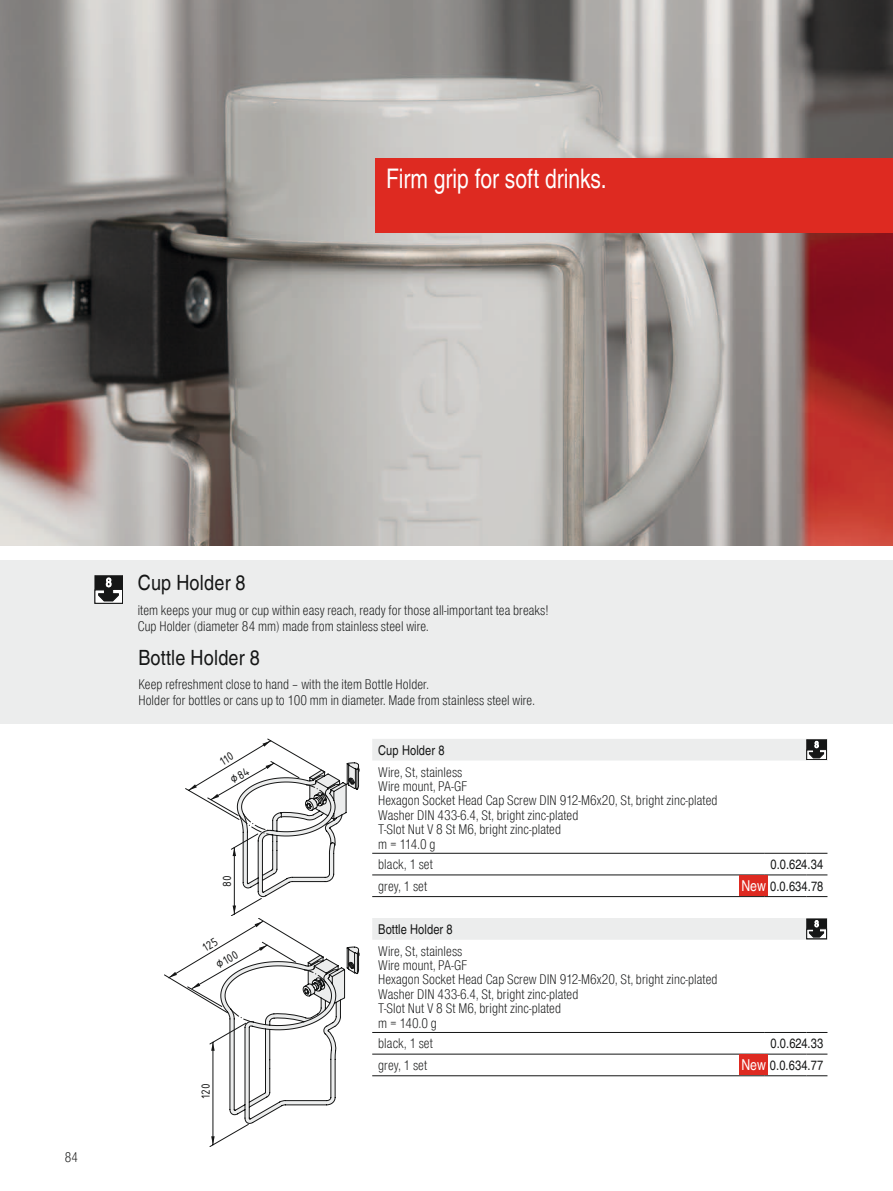
<style>
.page{position:relative;width:893px;height:1191px;background:#fff}
.page>*{position:absolute;margin:0;border:0;box-sizing:border-box;transform-origin:0 0}
.t1{font:27px "Nimbus Item Reg Con";color:#fff;scale:.95 1}
.t2{font:21px "Nimbus Item Reg Con";letter-spacing:.01em;color:#151616;scale:1.05 1}
.t3{font:15px "Nimbus Item Reg Con";letter-spacing:-.005em;color:#fff}
.t4{font:13.5px/14.4px "Nimbus Item Lig Con";letter-spacing:.005em;color:#151616;scale:.96 1}
.t5{font:13.5px "Nimbus Item Reg Con";letter-spacing:.005em;color:#151616}
.t6{font:13.5px "Nimbus Item Lig Con";letter-spacing:.005em;color:#151616;scale:.95 1}
.t7{font:12.75px "ISOCPEUR";color:#151616}
</style>
<div class="page">
<div style="left:0;top:560px;width:893px;height:164px;background:#eceded"></div>
<div style="left:95px;top:575px;width:28px;height:28px;border:1px solid #151616"></div>
<img style="left:0;top:0;width:893px;height:545px">
<hr style="left:372px;top:1053px;width:393px;height:1px;background:#151616">
<hr style="left:765px;top:1053px;width:41px;height:1px;background:#151616">
<svg style="left:806px;top:1053px;width:21px;height:1px"></svg>
<hr style="left:372px;top:1075px;width:393px;height:1px;background:#151616">
<hr style="left:765px;top:1075px;width:41px;height:1px;background:#151616">
<svg style="left:806px;top:1075px;width:21px;height:1px"></svg>
<hr style="left:372px;top:1032px;width:393px;height:1px;background:#151616">
<hr style="left:765px;top:1032px;width:41px;height:1px;background:#151616">
<svg style="left:806px;top:1032px;width:21px;height:1px"></svg>
<hr style="left:372px;top:874px;width:393px;height:1px;background:#151616">
<hr style="left:765px;top:874px;width:41px;height:1px;background:#151616">
<svg style="left:806px;top:874px;width:21px;height:1px"></svg>
<hr style="left:372px;top:896px;width:393px;height:1px;background:#151616">
<hr style="left:765px;top:896px;width:41px;height:1px;background:#151616">
<svg style="left:806px;top:896px;width:21px;height:1px"></svg>
<hr style="left:372px;top:853px;width:393px;height:1px;background:#151616">
<hr style="left:765px;top:853px;width:41px;height:1px;background:#151616">
<svg style="left:806px;top:853px;width:21px;height:1px"></svg>
<div style="left:740px;top:1054px;width:28px;height:21px;background:#de2a21"></div>
<div style="left:740px;top:875px;width:28px;height:20px;background:#de2a21"></div>
<div style="left:376px;top:158px;width:517px;height:75px;background:#de2a21"></div>
<svg style="left:95px;top:577px;width:28px;height:26px"></svg>
<div style="left:372px;top:918px;width:456px;height:21px;background:#eceded"></div>
<div style="left:372px;top:739px;width:456px;height:21px;background:#eceded"></div>
<svg style="left:164px;top:739px;width:195px;height:407px"></svg>
<h1 class="t1" style="left:386px;top:163px;width:234px">Firm grip for soft drinks.</h1>
<p class="t6" style="left:65px;top:1149px;width:16px">84</p>
<h2 class="t2" style="left:138px;top:570px;width:104px">Cup Holder 8</h2>
<p class="t4" style="left:138px;top:602px;width:429px;line-height:16.2px">item keeps your mug or cup within easy reach, ready for those all-important tea breaks!<br>Cup Holder (diameter 84 mm) made from stainless steel wire.</p>
<h2 class="t2" style="left:138px;top:644px;width:117px">Bottle Holder 8</h2>
<p class="t4" style="left:138px;top:676px;width:414px;line-height:16.2px">Keep refreshment close to hand – with the item Bottle Holder.<br>Holder for bottles or cans up to 100 mm in diameter. Made from stainless steel wire.</p>
<p class="t7" style="left:219px;top:887px;width:13px;rotate:-90deg">80</p>
<p class="t7" style="left:213px;top:958px;width:25px;rotate:-30deg">Ø100</p>
<p class="t7" style="left:198px;top:1099px;width:17px;rotate:-90deg">120</p>
<p class="t5" style="left:378px;top:741px;width:68px">Cup Holder 8</p>
<p class="t4" style="left:378px;top:765px;width:355px">Wire, St, stainless<br>Wire mount, PA-GF<br>Hexagon Socket Head Cap Screw DIN 912-M6x20, St, bright zinc-plated Washer DIN 433-6.4, St, bright zinc-plated<br>T-Slot Nut V 8 St M6, bright zinc-plated<br>m = 114.0 g</p>
<p class="t4" style="left:378px;top:857px;width:59px">black, 1 set</p>
<p class="t5" style="left:770px;top:856px;width:54px">0.0.624.34</p>
<p class="t4" style="left:378px;top:878px;width:53px">grey, 1 set</p>
<p class="t5" style="left:770px;top:877px;width:55px">0.0.634.78</p>
<p class="t3" style="left:741px;top:876px;width:26px">New</p>
<p class="t5" style="left:378px;top:921px;width:76px">Bottle Holder 8</p>
<p class="t4" style="left:378px;top:944px;width:355px">Wire, St, stainless<br>Wire mount, PA-GF<br>Hexagon Socket Head Cap Screw DIN 912-M6x20, St, bright zinc-plated Washer DIN 433-6.4, St, bright zinc-plated<br>T-Slot Nut V 8 St M6, bright zinc-plated<br>m = 140.0 g</p>
<p class="t4" style="left:378px;top:1036px;width:59px">black, 1 set</p>
<p class="t5" style="left:770px;top:1035px;width:54px">0.0.624.33</p>
<p class="t4" style="left:378px;top:1058px;width:53px">grey, 1 set</p>
<p class="t5" style="left:770px;top:1057px;width:55px">0.0.634.77</p>
<p class="t3" style="left:741px;top:1056px;width:26px">New</p>
</div>
